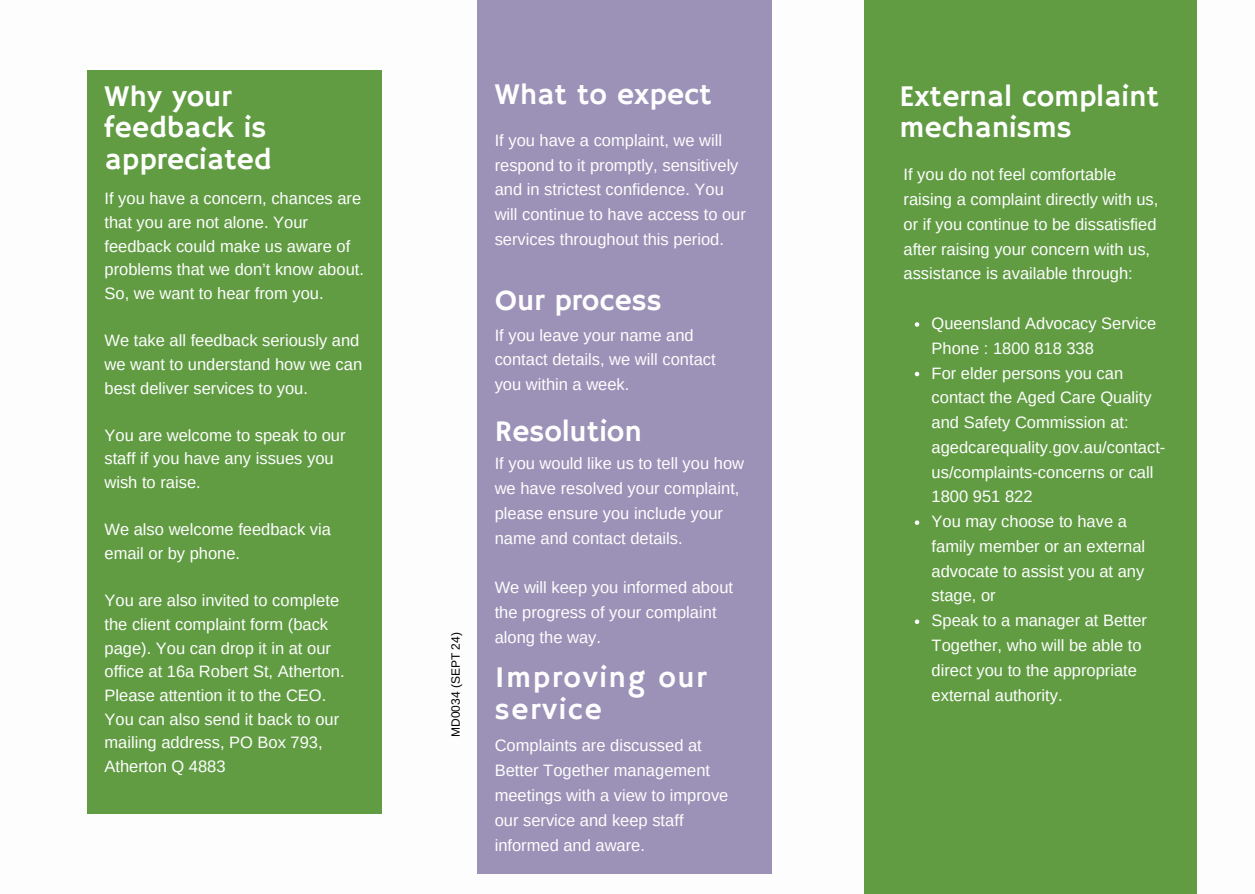
<style>
.page{position:relative;width:1255px;height:894px;background:#fff}
.page>*{position:absolute;margin:0;border:0;box-sizing:border-box;transform-origin:0 0}
.t1{font:29.85px/31.8px "Hammersmith One";color:#fff}
.t2{font:29.85px "Hammersmith One";color:#fefefe}
.t3{font:29.85px/31.5px "Hammersmith One";letter-spacing:.055em;color:#fefefe}
.t4{font:16.5px/24.8px "Arimo";color:#fefefe}
.t5{font:12px "Arimo";color:#000}
</style>
<div class="page">
<div style="left:864px;top:0;width:331px;height:893px;background:#619c43"></div>
<div style="left:477px;top:0;width:294px;height:873px;background:#9c91b7"></div>
<div style="left:87px;top:70px;width:295px;height:743px;background:#619c43"></div>
<svg style="left:914px;top:322px;width:5px;height:4px"></svg>
<svg style="left:914px;top:371px;width:5px;height:5px"></svg>
<svg style="left:914px;top:520px;width:5px;height:4px"></svg>
<svg style="left:914px;top:619px;width:5px;height:4px"></svg>
<h1 class="t1" style="left:104px;top:81px;width:168px">Why your feedback is appreciated</h1>
<p class="t4" style="left:104px;top:187px;width:261px;line-height:23.7px">If you have a concern, chances are that you are not alone. Your feedback could make us aware of problems that we don’t know about.<br>So, we want to hear from you.</p>
<p class="t4" style="left:104px;top:329px;width:259px;line-height:23.7px">We take all feedback seriously and we want to understand how we can best deliver services to you.</p>
<p class="t4" style="left:104px;top:423px;width:243px;line-height:23.7px">You are welcome to speak to our staff if you have any issues you wish to raise.</p>
<p class="t4" style="left:104px;top:518px;width:228px;line-height:23.7px">We also welcome feedback via email or by phone.</p>
<p class="t4" style="left:104px;top:588px;width:242px;line-height:23.7px">You are also invited to complete the client complaint form (back page). You can drop it in at our office at 16a Robert St, Atherton.<br>Please attention it to the CEO.<br>You can also send it back to our mailing address, PO Box 793,<br>Atherton Q 4883</p>
<p class="t5" style="left:448px;top:736px;width:106px;rotate:-90deg">MD0034 (SEPT 24)</p>
<h1 class="t2" style="left:494px;top:77px;width:218px">What to expect</h1>
<p class="t4" style="left:494px;top:128px;width:253px">If you have a complaint, we will respond to it promptly, sensitively and in strictest confidence. You will continue to have access to our services throughout this period.</p>
<h1 class="t2" style="left:494px;top:283px;width:169px">Our process</h1>
<p class="t4" style="left:494px;top:322px;width:222px">If you leave your name and contact details, we will contact you within a week.</p>
<h1 class="t1" style="left:494px;top:416px;width:149px">Resolution</h1>
<p class="t4" style="left:494px;top:451px;width:251px">If you would like us to tell you how we have resolved your complaint, please ensure you include your name and contact details.</p>
<p class="t4" style="left:494px;top:575px;width:240px">We will keep you informed about the progress of your complaint along the way.</p>
<h1 class="t3" style="left:494px;top:663px;width:213px">Improving our service</h1>
<p class="t4" style="left:494px;top:733px;width:235px">Complaints are discussed at<br>Better Together management meetings with a view to improve our service and keep staff informed and aware.</p>
<h1 class="t1" style="left:899px;top:81px;width:261px">External complaint mechanisms</h1>
<p class="t4" style="left:903px;top:162px;width:256px">If you do not feel comfortable raising a complaint directly with us, or if you continue to be dissatisfied after raising your concern with us, assistance is available through:</p>
<p class="t4" style="left:931px;top:311px;width:235px">Queensland Advocacy Service<br>Phone : 1800 818 338<br>For elder persons you can contact the Aged Care Quality and Safety Commission at: agedcarequality.gov.au/contact&shy;us/complaints-concerns or call<br>1800 951 822<br>You may choose to have a family member or an external advocate to assist you at any stage, or<br>Speak to a manager at Better<br>Together, who will be able to direct you to the appropriate external authority.</p>
</div>
